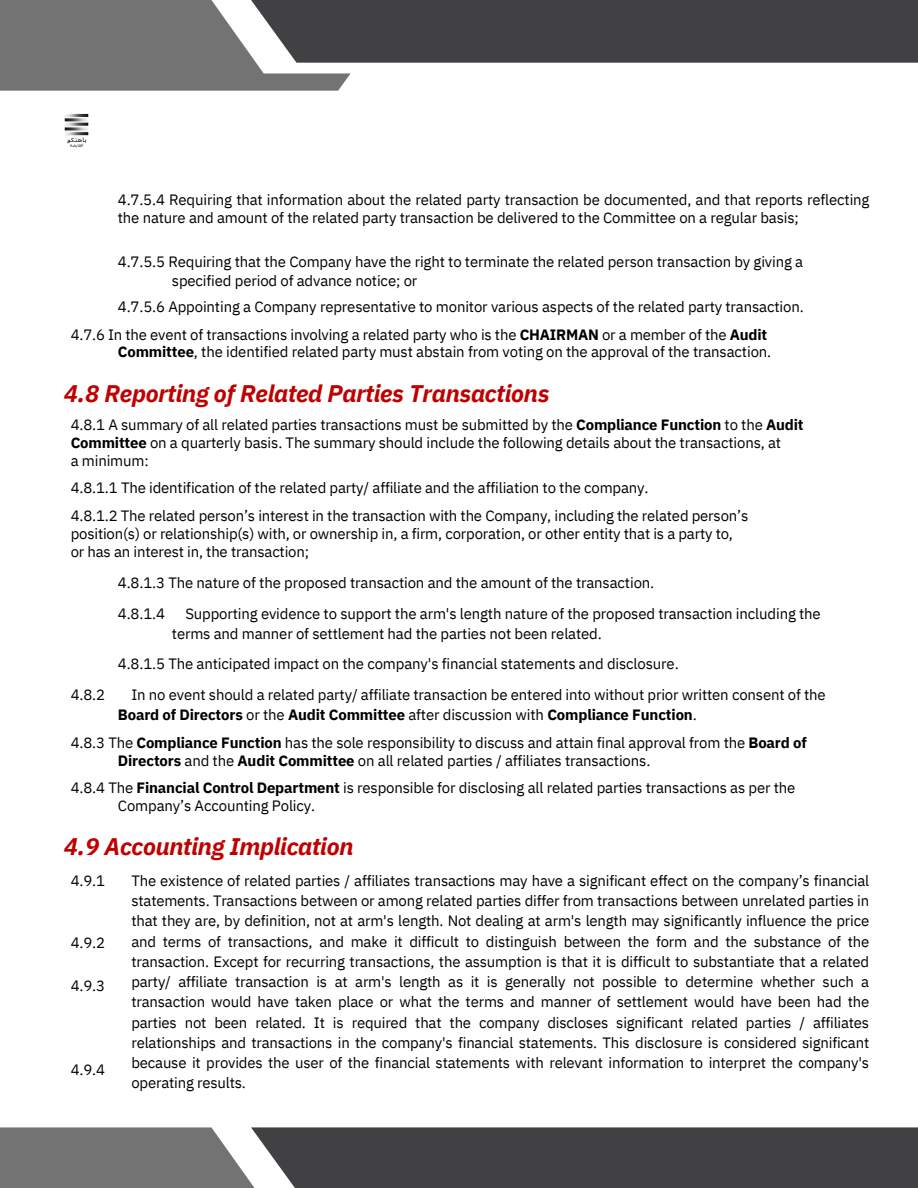
<style>
.page{position:relative;width:918px;height:1188px;background:#fff}
.page>*{position:absolute;margin:0;border:0;box-sizing:border-box;transform-origin:0 0}
.t1{font:italic 700 24px "IBM Plex Sans";letter-spacing:-.01em;color:#c00000}
.t2{font:15px/20.2px "IBM Plex Sans";letter-spacing:-.01em;color:#000}
.t3{font:700 15px "IBM Plex Sans";letter-spacing:-.01em;color:#000}
.s1{font-weight:700}
.s2{font-weight:400}
</style>
<div class="page">
<svg style="left:0;top:1127px;width:918px;height:61px;background:#575657"></svg>
<svg style="left:0;top:0;width:918px;height:91px"></svg>
<img style="left:64px;top:113px;width:25px;height:35px">
<p class="t2" style="left:118px;top:190px;width:753px;line-height:18px">4.7.5.4 Requiring that information about the related party transaction be documented, and that reports reflecting the nature and amount of the related party transaction be delivered to the Committee on a regular basis;</p>
<p class="t2" style="left:118px;top:251px;width:687px">4.7.5.5 Requiring that the Company have the right to terminate the related person transaction by giving a</p>
<p class="t2" style="left:172px;top:270px;width:247px">specified period of advance notice; or</p>
<h1 class="t2" style="left:118px;top:297px;width:687px">4.7.5.6 Appointing a Company representative to monitor various aspects of the related party transaction.</h1>
<p class="t2" style="left:71px;top:324px;width:698px">4.7.6 In the event of transactions involving a related party who is the <span class="s1">CHAIRMAN</span> or a member of the <span class="s1">Audit</span></p>
<p class="t2" style="left:118px;top:341px;width:655px"><span class="s1">Committee</span>, the identified related party must abstain from voting on the approval of the transaction.</p>
<p class="t1" style="left:64px;top:377px;width:487px">4.8 Reporting of Related Parties Transactions</p>
<p class="t2" style="left:71px;top:416px;width:734px;line-height:18px">4.8.1 A summary of all related parties transactions must be submitted by the <span class="s1">Compliance Function</span> to the <span class="s1">Audit<br>Committee</span> on a quarterly basis. The summary should include the following details about the transactions, at<br>a minimum:</p>
<p class="t2" style="left:71px;top:478px;width:579px">4.8.1.1 The identification of the related party/ affiliate and the affiliation to the company.</p>
<p class="t2" style="left:71px;top:507px;width:679px;line-height:18px">4.8.1.2 The related person’s interest in the transaction with the Company, including the related person’s position(s) or relationship(s) with, or ownership in, a firm, corporation, or other entity that is a party to, or has an interest in, the transaction;</p>
<p class="t2" style="left:118px;top:572px;width:538px">4.8.1.3 The nature of the proposed transaction and the amount of the transaction.</p>
<p class="t2" style="left:118px;top:603px;width:49px">4.8.1.4</p>
<p class="t2" style="left:185px;top:603px;width:637px">Supporting evidence to support the arm's length nature of the proposed transaction including the</p>
<p class="t2" style="left:172px;top:623px;width:431px">terms and manner of settlement had the parties not been related.</p>
<p class="t2" style="left:118px;top:653px;width:562px">4.8.1.5 The anticipated impact on the company's financial statements and disclosure.</p>
<p class="t2" style="left:71px;top:684px;width:36px">4.8.2</p>
<p class="t2" style="left:131px;top:684px;width:696px">In no event should a related party/ affiliate transaction be entered into without prior written consent of the</p>
<p class="t3" style="left:118px;top:705px;width:580px">Board of Directors <span class="s2">or the</span> Audit Committee <span class="s2">after discussion with</span> Compliance Function<span class="s2">.</span></p>
<p class="t2" style="left:71px;top:732px;width:738px">4.8.3 The <span class="s1">Compliance Function</span> has the sole responsibility to discuss and attain final approval from the <span class="s1">Board of</span></p>
<h1 class="t2" style="left:118px;top:750px;width:534px"><span class="s1">Directors</span> and the <span class="s1">Audit Committee</span> on all related parties / affiliates transactions.</h1>
<p class="t2" style="left:71px;top:777px;width:726px">4.8.4 The <span class="s1">Financial Control Department</span> is responsible for disclosing all related parties transactions as per the</p>
<p class="t2" style="left:118px;top:796px;width:199px">Company’s Accounting Policy.</p>
<p class="t1" style="left:64px;top:831px;width:291px">4.9 Accounting Implication</p>
<p class="t2" style="left:71px;top:870px;width:36px">4.9.1</p>
<p class="t2" style="left:71px;top:933px;width:36px">4.9.2</p>
<p class="t2" style="left:71px;top:975px;width:36px">4.9.3</p>
<p class="t2" style="left:71px;top:1059px;width:36px">4.9.4</p>
<p class="t2" style="left:131px;top:870px;width:739px;text-align:justify">The existence of related parties / affiliates transactions may have a significant effect on the company’s financial statements. Transactions between or among related parties differ from transactions between unrelated parties in that they are, by definition, not at arm's length. Not dealing at arm's length may significantly influence the price and terms of transactions, and make it difficult to distinguish between the form and the substance of the transaction. Except for recurring transactions, the assumption is that it is difficult to substantiate that a related party/ affiliate transaction is at arm's length as it is generally not possible to determine whether such a transaction would have taken place or what the terms and manner of settlement would have been had the parties not been related. It is required that the company discloses significant related parties / affiliates relationships and transactions in the company's financial statements. This disclosure is considered significant because it provides the user of the financial statements with relevant information to interpret the company's operating results.</p>
</div>
